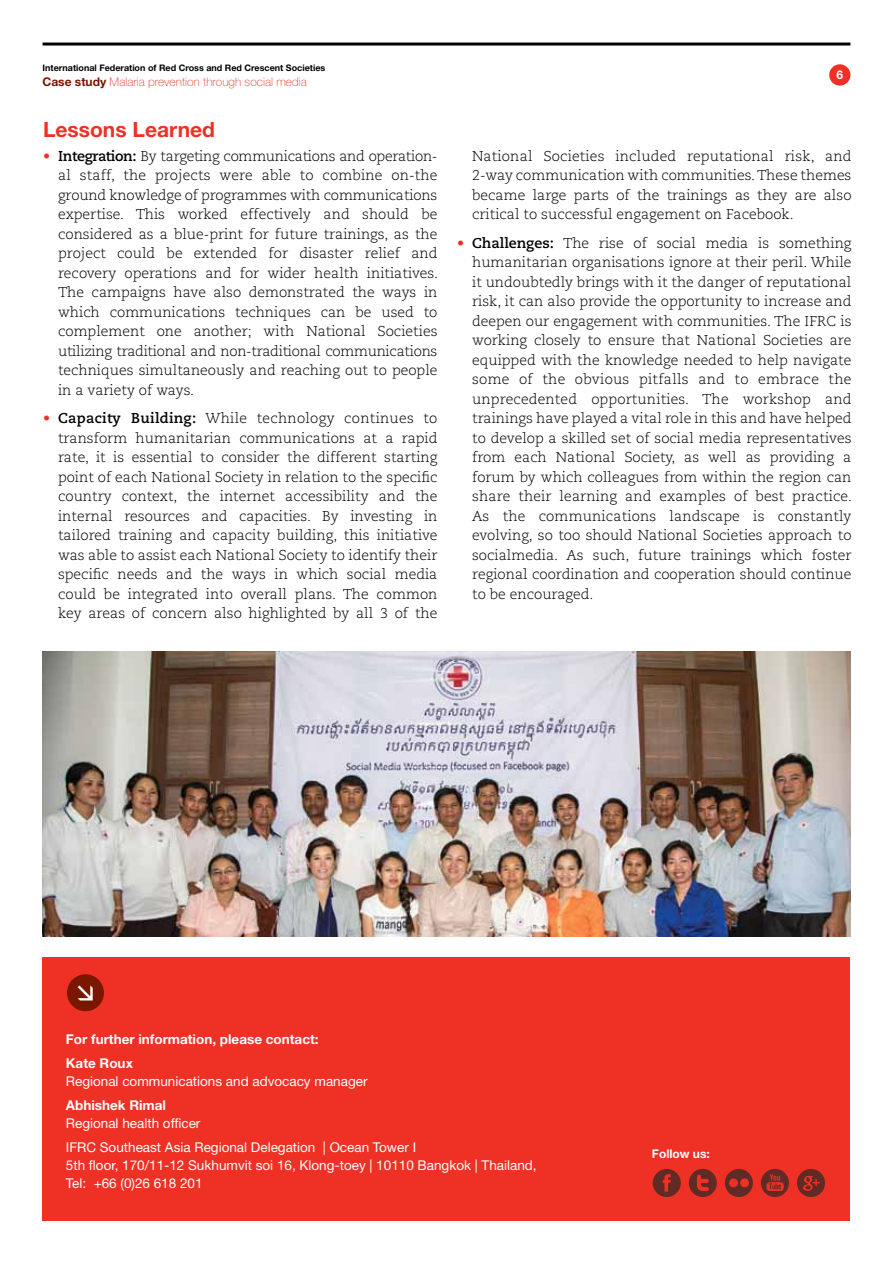
<style>
.page{position:relative;width:893px;height:1263px;background:#fff}
.page>*{position:absolute;margin:0;border:0;box-sizing:border-box;transform-origin:0 0}
.t1{font:700 21px "Helvetica Neue LT Std";color:#ee3124}
.t2{font:300 14.25px/19.5px "Caecilia LT Std";color:#000;text-align:justify}
.t3{font:13.5px/24px "Helvetica Neue LT Std";color:#fff}
.t4{font:700 13.5px/24px "Helvetica Neue LT Std";color:#fff}
.t5{font:100 12px "Helvetica Neue LT Std";color:#ee3124}
.t6{font:700 12px "Helvetica Neue LT Std";color:#fff}
.t7{font:700 9px "Helvetica Neue LT Std";color:#000}
.s1{font-weight:700;color:#7a1600}
.s2{color:#ee3124}
.s3{font-weight:700}
</style>
<div class="page">
<div style="left:43px;top:957px;width:807px;height:263px;background:#ee3124"></div>
<div style="left:67px;top:974px;width:37px;height:37px;background:#7a1700;border-radius:50%"></div>
<hr style="left:43px;top:43px;width:807px;height:3px;background:#000">
<div style="left:829px;top:64px;width:21px;height:22px;background:#ee3124;border-radius:50%"></div>
<svg style="left:725px;top:1169px;width:28px;height:28px"></svg>
<svg style="left:689px;top:1169px;width:28px;height:28px"></svg>
<svg style="left:653px;top:1169px;width:28px;height:28px"></svg>
<svg style="left:761px;top:1169px;width:28px;height:28px"></svg>
<svg style="left:797px;top:1169px;width:28px;height:28px"></svg>
<img style="left:43px;top:651px;width:807px;height:285px">
<p class="t7" style="left:43px;top:62px;width:284px">International Federation of Red Cross and Red Crescent Societies</p>
<p class="t5" style="left:43px;top:74px;width:266px"><span class="s1">Case study</span> Malaria prevention through social media</p>
<h1 class="t1" style="left:43px;top:117px;width:173px">Lessons Learned</h1>
<p class="t2" style="left:58px;top:147px;width:381px;text-indent:-15px"><span class="s2">•</span> <span class="s3">Integration:</span> By targeting communications and operation&shy;al staff, the projects were able to combine on-the ground knowledge of programmes with communications expertise. This worked effectively and should be considered as a blue-print for future trainings, as the project could be extended for disaster relief and recovery operations and for wider health initiatives.<br>The campaigns have also demonstrated the ways in which communications techniques can be used to complement one another; with National Societies utilizing traditional and non-traditional communications techniques simultaneously and reaching out to people in a variety of ways.</p>
<p class="t2" style="left:58px;top:409px;width:381px;text-indent:-15px"><span class="s2">•</span> <span class="s3">Capacity Building:</span> While technology continues to transform humanitarian communications at a rapid rate, it is essential to consider the different starting point of each National Society in relation to the specific country context, the internet accessibility and the internal resources and capacities. By investing in tailored training and capacity building, this initiative was able to assist each National Society to identify their specific needs and the ways in which social media could be integrated into overall plans. The common key areas of concern also highlighted by all 3 of the</p>
<p class="t6" style="left:836px;top:67px;width:8px">6</p>
<p class="t2" style="left:472px;top:147px;width:381px">National Societies included reputational risk, and 2-way communication with communities. These themes became large parts of the trainings as they are also critical to successful engagement on Facebook.</p>
<p class="t2" style="left:472px;top:233px;width:381px;text-indent:-15px"><span class="s2">•</span> <span class="s3">Challenges:</span> The rise of social media is something humanitarian organisations ignore at their peril. While it undoubtedly brings with it the danger of reputational risk, it can also provide the opportunity to increase and deepen our engagement with communities. The IFRC is working closely to ensure that National Societies are equipped with the knowledge needed to help navigate some of the obvious pitfalls and to embrace the unprecedented opportunities. The workshop and trainings have played a vital role in this and have helped to develop a skilled set of social media representatives from each National Society, as well as providing a forum by which colleagues from within the region can share their learning and examples of best practice.<br>As the communications landscape is constantly evolving, so too should National Societies approach to socialmedia. As such, future trainings which foster regional coordination and cooperation should continue to be encouraged.</p>
<p class="t4" style="left:66px;top:1027px;width:254px">For further information, please contact:<br>Kate Roux</p>
<p class="t3" style="left:66px;top:1069px;width:303px">Regional communications and advocacy manager</p>
<p class="t4" style="left:66px;top:1093px;width:102px">Abhishek Rimal</p>
<p class="t3" style="left:66px;top:1111px;width:352px">Regional health officer<br>IFRC Southeast Asia Regional Delegation | Ocean Tower I</p>
<p class="t3" style="left:66px;top:1156px;width:472px;line-height:18px">5th floor, 170/11-12 Sukhumvit soi 16, Klong-toey | 10110 Bangkok | Thailand,<br>Tel: +66 (0)26 618 201</p>
<p class="t6" style="left:652px;top:1146px;width:59px">Follow us:</p>
</div>
